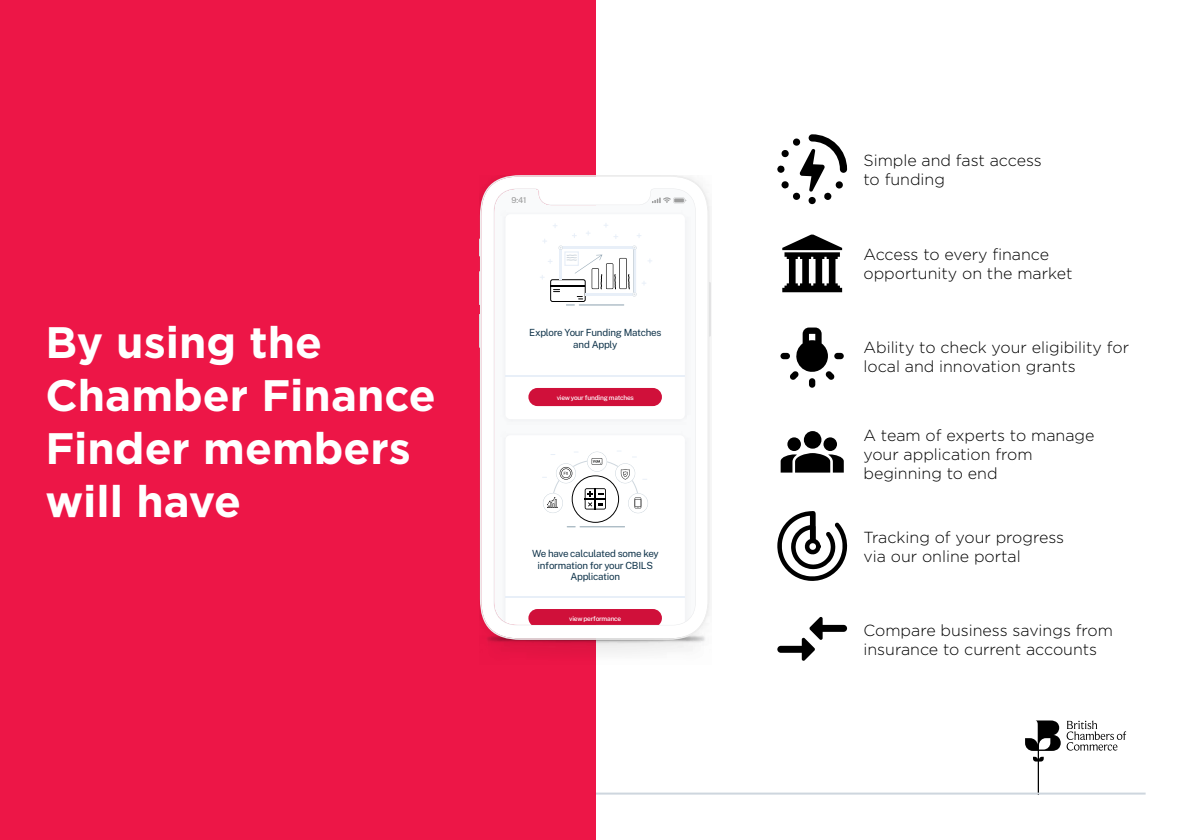
<style>
.page{position:relative;width:1191px;height:840px;background:#fff}
.page>*{position:absolute;margin:0;border:0;box-sizing:border-box;transform-origin:0 0}
.t1{font:700 44px/52.8px "Gotham";color:#fff}
.t2{font:300 16px/19.2px "Gotham";color:#000}
.t3{font:9.8px/11.6px "Public Sans";letter-spacing:-.025em;color:#0f334a;text-align:center}
.t4{font:8.2px "Public Sans";color:#5a5a5a}
.t5{font:500 6.6px "Public Sans";letter-spacing:-.03em;color:#fff}
</style>
<div class="page">
<svg style="left:1066px;top:720px;width:60px;height:30px"></svg>
<svg style="left:1025px;top:720px;width:35px;height:72px"></svg>
<hr style="left:0;top:792px;width:1145px;height:2px;background:#ced6de">
<svg style="left:777px;top:617px;width:70px;height:44px"></svg>
<div style="left:809px;top:378px;width:6px;height:9px;background:#000;border-radius:3px"></div>
<div style="left:780px;top:352px;width:10px;height:7px;background:#000;border-radius:3px"></div>
<div style="left:834px;top:352px;width:9px;height:7px;background:#000;border-radius:3px"></div>
<svg style="left:789px;top:327px;width:45px;height:53px"></svg>
<div style="left:0;top:0;width:595px;height:839px;background:#ed1647"></div>
<img style="left:479px;top:198px;width:232px;height:455px">
<div style="left:481px;top:176px;width:227px;height:462px;background:#fff"></div>
<div style="left:480px;top:176px;width:229px;height:463px;border:1px solid #eee;border-radius:40px"></div>
<svg style="left:493px;top:188px;width:203px;height:437px"></svg>
<svg style="left:777px;top:134px;width:70px;height:70px"></svg>
<svg style="left:782px;top:234px;width:60px;height:58px"></svg>
<svg style="left:780px;top:431px;width:63px;height:41px"></svg>
<svg style="left:777px;top:511px;width:70px;height:70px"></svg>
<h1 class="t1" style="left:45px;top:316px;width:392px">By using the<br>Chamber Finance<br>Finder members will have</h1>
<p class="t4" style="left:511px;top:194px;width:16px">9:41</p>
<p class="t3" style="left:529px;top:326px;width:134px">Explore Your Funding Matches and Apply</p>
<p class="t5" style="left:556px;top:392px;width:79px">view your funding matches</p>
<p class="t3" style="left:532px;top:547px;width:128px">We have calculated some key information for your CBILS<br>Application</p>
<p class="t5" style="left:569px;top:613px;width:54px">view performance</p>
<p class="t2" style="left:863px;top:150px;width:180px">Simple and fast access to funding</p>
<p class="t2" style="left:863px;top:244px;width:210px">Access to every finance opportunity on the market</p>
<p class="t2" style="left:863px;top:337px;width:267px">Ability to check your eligibility for local and innovation grants</p>
<p class="t2" style="left:863px;top:425px;width:232px">A team of experts to manage your application from beginning to end</p>
<p class="t2" style="left:863px;top:527px;width:202px">Tracking of your progress via our online portal</p>
<p class="t2" style="left:863px;top:619px;width:251px">Compare business savings from insurance to current accounts</p>
</div>
